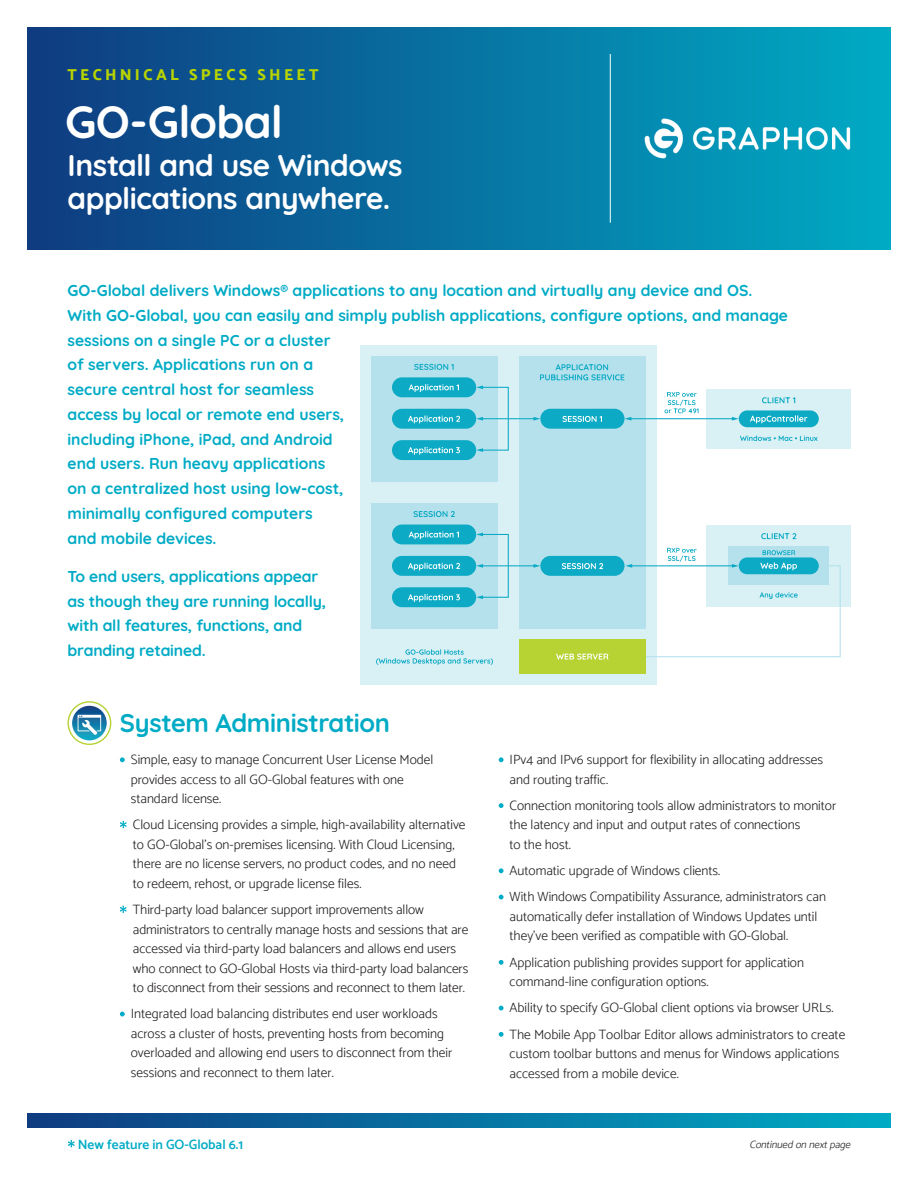
<style>
.page{position:relative;width:918px;height:1188px;background:#fff}
.page>*{position:absolute;margin:0;border:0;box-sizing:border-box;transform-origin:0 0}
.t1{font:300 45px "Quicksand";letter-spacing:-.015em;color:#fff}
.t2{font:300 30px/33px "Quicksand";letter-spacing:-.015em;color:#fff}
.t3{font:300 25.5px "Quicksand";letter-spacing:-.015em;color:#00abc5}
.Intro_Text{font:300 15.75px/24.8px "Quicksand";color:#00abc5}
.t4{font:800 15.75px "Catamaran";letter-spacing:.205em;color:#b7d300}
.Body_9pt{font:300 13.5px/19.5px "Catamaran";color:#231f20}
.Body_9pt-2{font:600 13.5px "Catamaran";color:#00abc5}
.t5{font:italic 300 10.5px "Catamaran";color:#231f20}
</style>
<div class="page">
<svg style="left:27px;top:1114px;width:864px;height:13px;background:#0772a1"></svg>
<div style="left:27px;top:27px;width:864px;height:223px;background:linear-gradient(to right,#0f3b80,#00abc4)"></div>
<img style="left:644px;top:118px;width:206px;height:41px">
<hr style="left:610px;top:54px;width:1px;height:169px;background:#fff">
<div style="left:360px;top:345px;width:297px;height:340px;background:#d9f0f5"></div>
<div style="left:707px;top:525px;width:143px;height:81px;background:#d9f0f5"></div>
<div style="left:729px;top:547px;width:100px;height:38px;background:#b4e1ec"></div>
<svg style="left:761px;top:533px;width:35px;height:6px"></svg>
<div style="left:707px;top:389px;width:143px;height:60px;background:#d9f0f5"></div>
<svg style="left:762px;top:397px;width:33px;height:6px"></svg>
<div style="left:739px;top:410px;width:80px;height:17px;background:#0caac4;border-radius:8px"></div>
<svg style="left:750px;top:415px;width:57px;height:8px"></svg>
<svg style="left:740px;top:435px;width:78px;height:6px"></svg>
<div style="left:519px;top:356px;width:127px;height:273px;background:#b4e1ec"></div>
<div style="left:540px;top:409px;width:85px;height:20px;background:#0caac4;border-radius:10px"></div>
<svg style="left:563px;top:416px;width:39px;height:6px"></svg>
<div style="left:540px;top:556px;width:85px;height:20px;background:#0caac4;border-radius:10px"></div>
<svg style="left:562px;top:563px;width:41px;height:6px"></svg>
<div style="left:371px;top:503px;width:127px;height:126px;background:#b4e1ec"></div>
<svg style="left:414px;top:511px;width:41px;height:6px"></svg>
<div style="left:392px;top:525px;width:84px;height:19px;background:#0caac4;border-radius:10px"></div>
<svg style="left:409px;top:531px;width:50px;height:8px"></svg>
<div style="left:392px;top:556px;width:84px;height:20px;background:#0caac4;border-radius:10px"></div>
<svg style="left:408px;top:563px;width:52px;height:8px"></svg>
<div style="left:392px;top:587px;width:84px;height:20px;background:#0caac4;border-radius:10px"></div>
<svg style="left:408px;top:594px;width:52px;height:8px"></svg>
<hr style="left:630px;top:418px;width:103px;height:1px;background:#0caac4">
<svg style="left:625px;top:417px;width:6px;height:4px"></svg>
<svg style="left:732px;top:417px;width:7px;height:4px"></svg>
<hr style="left:631px;top:565px;width:102px;height:1px;background:#0caac4">
<svg style="left:625px;top:564px;width:7px;height:4px"></svg>
<hr style="left:482px;top:565px;width:53px;height:1px;background:#0caac4">
<svg style="left:476px;top:564px;width:5px;height:3px"></svg>
<svg style="left:533px;top:564px;width:7px;height:4px"></svg>
<div style="left:481px;top:534px;width:28px;height:64px;border:1px solid #0caac4"></div>
<svg style="left:476px;top:595px;width:7px;height:4px"></svg>
<svg style="left:476px;top:533px;width:7px;height:3px"></svg>
<svg style="left:540px;top:364px;width:84px;height:16px"></svg>
<svg style="left:376px;top:649px;width:117px;height:16px"></svg>
<svg style="left:665px;top:392px;width:34px;height:21px"></svg>
<div style="left:371px;top:356px;width:127px;height:125px;background:#b4e1ec"></div>
<svg style="left:414px;top:364px;width:40px;height:6px"></svg>
<div style="left:392px;top:377px;width:84px;height:20px;background:#0caac4;border-radius:10px"></div>
<svg style="left:409px;top:384px;width:50px;height:8px"></svg>
<div style="left:392px;top:409px;width:84px;height:20px;background:#0caac4;border-radius:10px"></div>
<svg style="left:408px;top:415px;width:52px;height:8px"></svg>
<div style="left:392px;top:440px;width:84px;height:20px;background:#0caac4;border-radius:10px"></div>
<svg style="left:408px;top:447px;width:52px;height:8px"></svg>
<hr style="left:482px;top:418px;width:53px;height:1px;background:#0caac4">
<svg style="left:476px;top:417px;width:5px;height:3px"></svg>
<svg style="left:533px;top:417px;width:7px;height:4px"></svg>
<div style="left:481px;top:387px;width:28px;height:64px;border:1px solid #0caac4"></div>
<svg style="left:476px;top:448px;width:7px;height:4px"></svg>
<svg style="left:476px;top:385px;width:7px;height:4px"></svg>
<svg style="left:640px;top:548px;width:201px;height:110px"></svg>
<div style="left:519px;top:639px;width:127px;height:35px;background:#b7d333"></div>
<svg style="left:556px;top:654px;width:52px;height:6px"></svg>
<svg style="left:120px;top:757px;width:5px;height:5px"></svg>
<svg style="left:120px;top:821px;width:7px;height:7px"></svg>
<svg style="left:120px;top:906px;width:7px;height:7px"></svg>
<svg style="left:120px;top:1012px;width:5px;height:5px"></svg>
<svg style="left:499px;top:757px;width:5px;height:5px"></svg>
<svg style="left:499px;top:803px;width:5px;height:5px"></svg>
<svg style="left:499px;top:868px;width:5px;height:5px"></svg>
<svg style="left:499px;top:895px;width:5px;height:5px"></svg>
<svg style="left:499px;top:960px;width:5px;height:5px"></svg>
<svg style="left:499px;top:1006px;width:5px;height:5px"></svg>
<svg style="left:499px;top:1032px;width:5px;height:5px"></svg>
<svg style="left:68px;top:1140px;width:7px;height:7px"></svg>
<div style="left:68px;top:701px;width:43px;height:44px;border:1px solid #b6d233;border-radius:50%"></div>
<svg style="left:72px;top:706px;width:35px;height:34px"></svg>
<svg style="left:78px;top:715px;width:23px;height:20px"></svg>
<p class="t4" style="left:68px;top:65px;width:253px">TECHNICAL SPECS SHEET</p>
<p class="t1" style="left:65px;top:88px;width:219px">GO-Global</p>
<p class="t2" style="left:68px;top:146px;width:337px">Install and use Windows applications anywhere.</p>
<p class="Intro_Text" style="left:68px;top:276px;width:722px">GO-Global delivers Windows® applications to any location and virtually any device and OS.<br>With GO-Global, you can easily and simply publish applications, configure options, and manage sessions on a single PC or a cluster<br>of servers. Applications run on a<br>secure central host for seamless<br>access by local or remote end users,<br>including iPhone, iPad, and Android<br>end users. Run heavy applications<br>on a centralized host using low-cost,<br>minimally configured computers<br>and mobile devices.</p>
<p class="Intro_Text" style="left:68px;top:562px;width:260px">To end users, applications appear as though they are running locally, with all features, functions, and branding retained.</p>
<p class="t3" style="left:120px;top:704px;width:272px">System Administration</p>
<p class="Body_9pt" style="left:131px;top:750px;width:304px">Simple, easy to manage Concurrent User License Model provides access to all GO-Global features with one standard license.</p>
<p class="Body_9pt" style="left:133px;top:815px;width:334px">Cloud Licensing provides a simple, high-availability alternative to GO-Global’s on-premises licensing. With Cloud Licensing, there are no license servers, no product codes, and no need to redeem, rehost, or upgrade license files.</p>
<p class="Body_9pt" style="left:133px;top:900px;width:337px">Third-party load balancer support improvements allow administrators to centrally manage hosts and sessions that are accessed via third-party load balancers and allows end users who connect to GO-Global Hosts via third-party load balancers to disconnect from their sessions and reconnect to them later.</p>
<p class="Body_9pt" style="left:131px;top:1004px;width:323px">Integrated load balancing distributes end user workloads across a cluster of hosts, preventing hosts from becoming overloaded and allowing end users to disconnect from their sessions and reconnect to them later.</p>
<p class="Body_9pt-2" style="left:78px;top:1136px;width:167px">New feature in GO-Global 6.1</p>
<p class="Body_9pt" style="left:510px;top:750px;width:315px">IPv4 and IPv6 support for flexibility in allocating addresses and routing traffic.</p>
<p class="Body_9pt" style="left:510px;top:795px;width:328px">Connection monitoring tools allow administrators to monitor the latency and input and output rates of connections<br>to the host.</p>
<p class="Body_9pt" style="left:510px;top:861px;width:212px">Automatic upgrade of Windows clients.</p>
<p class="Body_9pt" style="left:510px;top:887px;width:318px">With Windows Compatibility Assurance, administrators can automatically defer installation of Windows Updates until they’ve been verified as compatible with GO-Global.</p>
<p class="Body_9pt" style="left:510px;top:952px;width:296px">Application publishing provides support for application command-line configuration options.</p>
<p class="Body_9pt" style="left:510px;top:998px;width:325px">Ability to specify GO-Global client options via browser URLs.</p>
<p class="Body_9pt" style="left:510px;top:1024px;width:337px">The Mobile App Toolbar Editor allows administrators to create custom toolbar buttons and menus for Windows applications accessed from a mobile device.</p>
<p class="t5" style="left:750px;top:1138px;width:106px">Continuedonnextpage</p>
</div>
